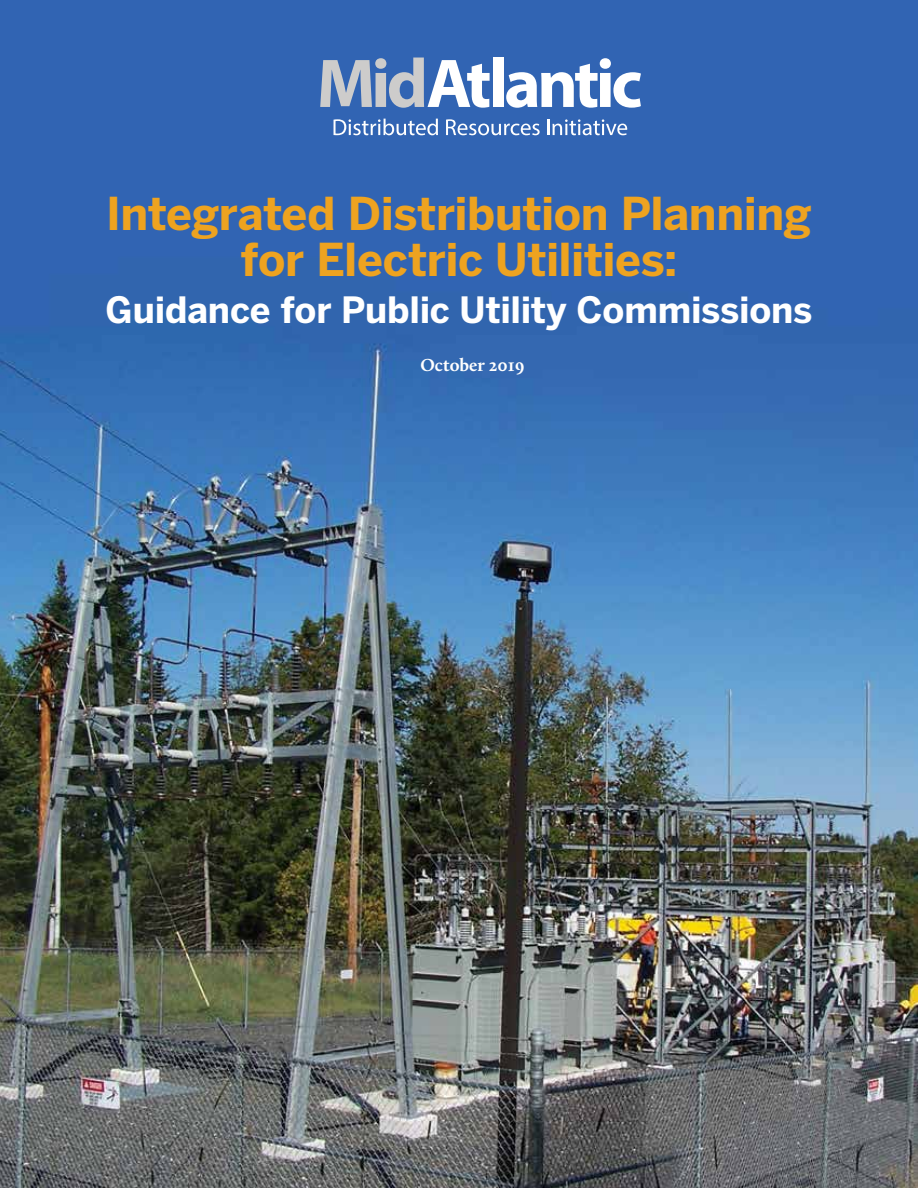
<style>
.page{position:relative;width:918px;height:1188px;background:#fff}
.page>*{position:absolute;margin:0;border:0;box-sizing:border-box;transform-origin:0 0}
.t1{font:700 45px/46.5px "Benton Sans";letter-spacing:-.01em;color:#eea320;text-align:center}
.t2{font:700 36px "Benton Sans";letter-spacing:-.005em;color:#fff}
.t3{font:700 18px "Calluna";color:#fff}
</style>
<div class="page">
<img style="left:0;top:0;width:918px;height:1188px">
<svg style="left:320px;top:58px;width:170px;height:50px"></svg>
<div style="left:493px;top:58px;width:11px;height:49px;background:#fff"></div>
<svg style="left:506px;top:58px;width:135px;height:50px"></svg>
<svg style="left:334px;top:119px;width:104px;height:16px"></svg>
<svg style="left:446px;top:119px;width:94px;height:16px"></svg>
<svg style="left:547px;top:119px;width:80px;height:16px"></svg>
<p class="t1" style="left:106px;top:191px;width:707px">Integrated Distribution Planning for Electric Utilities:</p>
<p class="t2" style="left:106px;top:287px;width:708px">Guidance for Public Utility Commissions</p>
<p class="t3" style="left:421px;top:354px;width:105px">October 2019</p>
</div>
